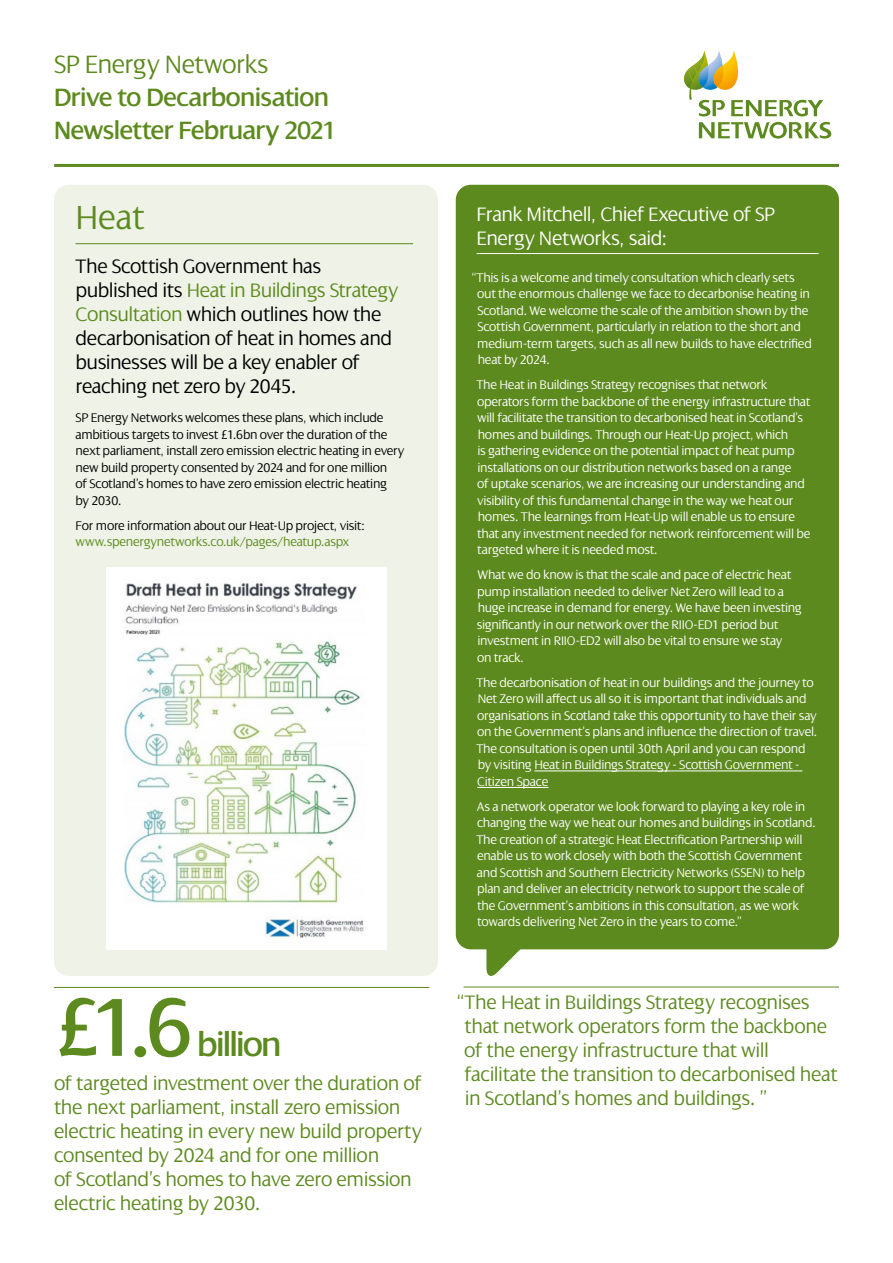
<style>
.page{position:relative;width:893px;height:1263px;background:#fff}
.page>*{position:absolute;margin:0;border:0;box-sizing:border-box;transform-origin:0 0}
.t1{font:88.65px "Dialog LT Pro";color:#5d8a1e}
.t2{font:36px "Dialog LT Pro";letter-spacing:-.05em;color:#5d8a1e}
.t3{font:300 36px "Dialog LT Pro";color:#5d8a1e}
.t4{font:27px/33px "Dialog LT Pro";letter-spacing:-.02em;color:#5d8a1e}
.t5{font:300 27px "Dialog LT Pro";letter-spacing:-.025em;color:#5d8a1e}
.t6{font:300 21px/24px "Dialog LT Pro";letter-spacing:-.02em;color:#5d8a1e}
.t7{font:300 21px/24px "Dialog LT Pro";letter-spacing:-.025em;color:#000}
.t8{font:300 21px/24px "Dialog LT Pro";letter-spacing:-.025em;color:#fff}
.t9{font:300 13.5px/16.5px "Dialog LT Pro";letter-spacing:-.025em;color:#fff}
.t10{font:300 13.5px/16.5px "Dialog LT Pro";letter-spacing:-.025em;color:#000}
.t11{font:300 13.5px "Dialog LT Pro";letter-spacing:-.02em;color:#5d8a1e}
.s1{color:#5d8a1e}
</style>
<div class="page">
<svg style="left:699px;top:122px;width:132px;height:17px"></svg>
<svg style="left:684px;top:50px;width:139px;height:66px"></svg>
<hr style="left:54px;top:164px;width:785px;height:3px;background:#5d8a1e">
<div style="left:54px;top:185px;width:384px;height:791px;background:#eef2e7;border-radius:15px"></div>
<hr style="left:76px;top:243px;width:337px;height:1px;background:#5d8a1e">
<div style="left:456px;top:185px;width:383px;height:764px;background:#5d8a1e;border-radius:15px"></div>
<hr style="left:534px;top:771px;width:268px;height:1px;background:#fff">
<hr style="left:477px;top:787px;width:71px;height:1px;background:#fff">
<hr style="left:477px;top:253px;width:342px;height:1px;background:#fff">
<svg style="left:486px;top:949px;width:39px;height:27px"></svg>
<hr style="left:54px;top:987px;width:375px;height:1px;background:#5d8a1e">
<hr style="left:463px;top:987px;width:376px;height:1px;background:#5d8a1e">
<div style="left:106px;top:567px;width:280px;height:382px;background:#fff"></div>
<img style="left:124px;top:583px;width:240px;height:360px">
<h3 class="t5" style="left:54px;top:49px;width:216px">SP Energy Networks</h3>
<h3 class="t4" style="left:54px;top:81px;width:284px">Drive to Decarbonisation<br>Newsletter February 2021</h3>
<h2 class="t3" style="left:76px;top:198px;width:70px">Heat</h2>
<h3 class="t7" style="left:76px;top:254px;width:324px">The Scottish Government has published its <span class="s1">Heat in Buildings Strategy Consultation</span> which outlines how the decarbonisation of heat in homes and businesses will be a key enabler of reaching net zero by 2045.</h3>
<p class="t10" style="left:76px;top:410px;width:330px">SP Energy Networks welcomes these plans, which include ambitious targets to invest £1.6bn over the duration of the next parliament, install zero emission electric heating in every new build property consented by 2024 and for one million<br>of Scotland’s homes to have zero emission electric heating<br>by 2030.</p>
<p class="t10" style="left:76px;top:517px;width:291px">For more information about our Heat-Up project, visit:</p>
<p class="t11" style="left:76px;top:534px;width:275px">www.spenergynetworks.co.uk/pages/heatup.aspx</p>
<h1 class="t1" style="left:54px;top:980px;width:139px">£1.6</h1>
<h2 class="t2" style="left:198px;top:1025px;width:85px">billion</h2>
<p class="t6" style="left:54px;top:1071px;width:369px">of targeted investment over the duration of the next parliament, install zero emission electric heating in every new build property consented by 2024 and for one million<br>of Scotland’s homes to have zero emission electric heating by 2030.</p>
<h3 class="t8" style="left:477px;top:202px;width:300px">Frank Mitchell, Chief Executive of SP<br>Energy Networks, said:</h3>
<p class="t9" style="left:477px;top:269px;width:336px;text-indent:-5px">“This is a welcome and timely consultation which clearly sets out the enormous challenge we face to decarbonise heating in Scotland. We welcome the scale of the ambition shown by the Scottish Government, particularly in relation to the short and medium-term targets, such as all new builds to have electrified heat by 2024.</p>
<p class="t9" style="left:476px;top:377px;width:335px">The Heat in Buildings Strategy recognises that network operators form the backbone of the energy infrastructure that will facilitate the transition to decarbonised heat in Scotland’s homes and buildings. Through our Heat-Up project, which<br>is gathering evidence on the potential impact of heat pump installations on our distribution networks based on a range<br>of uptake scenarios, we are increasing our understanding and visibility of this fundamental change in the way we heat our homes. The learnings from Heat-Up will enable us to ensure that any investment needed for network reinforcement will be targeted where it is needed most.</p>
<p class="t9" style="left:477px;top:566px;width:327px">What we do know is that the scale and pace of electric heat pump installation needed to deliver Net Zero will lead to a huge increase in demand for energy. We have been investing significantly in our network over the RIIO-ED1 period but investment in RIIO-ED2 will also be vital to ensure we stay<br>on track.</p>
<p class="t9" style="left:476px;top:674px;width:342px">The decarbonisation of heat in our buildings and the journey to Net Zero will affect us all so it is important that individuals and organisations in Scotland take this opportunity to have their say on the Government’s plans and influence the direction of travel.<br>The consultation is open until 30th April and you can respond by visiting Heat in Buildings Strategy - Scottish Government - Citizen Space</p>
<p class="t9" style="left:476px;top:798px;width:341px">As a network operator we look forward to playing a key role in changing the way we heat our homes and buildings in Scotland.<br>The creation of a strategic Heat Electrification Partnership will enable us to work closely with both the Scottish Government and Scottish and Southern Electricity Networks (SSEN) to help plan and deliver an electricity network to support the scale of the Government’s ambitions in this consultation, as we work towards delivering Net Zero in the years to come.”</p>
<h3 class="t6" style="left:464px;top:990px;width:375px;text-indent:-7px">“The Heat in Buildings Strategy recognises that network operators form the backbone of the energy infrastructure that will facilitate the transition to decarbonised heat in Scotland’s homes and buildings. ”</h3>
</div>
